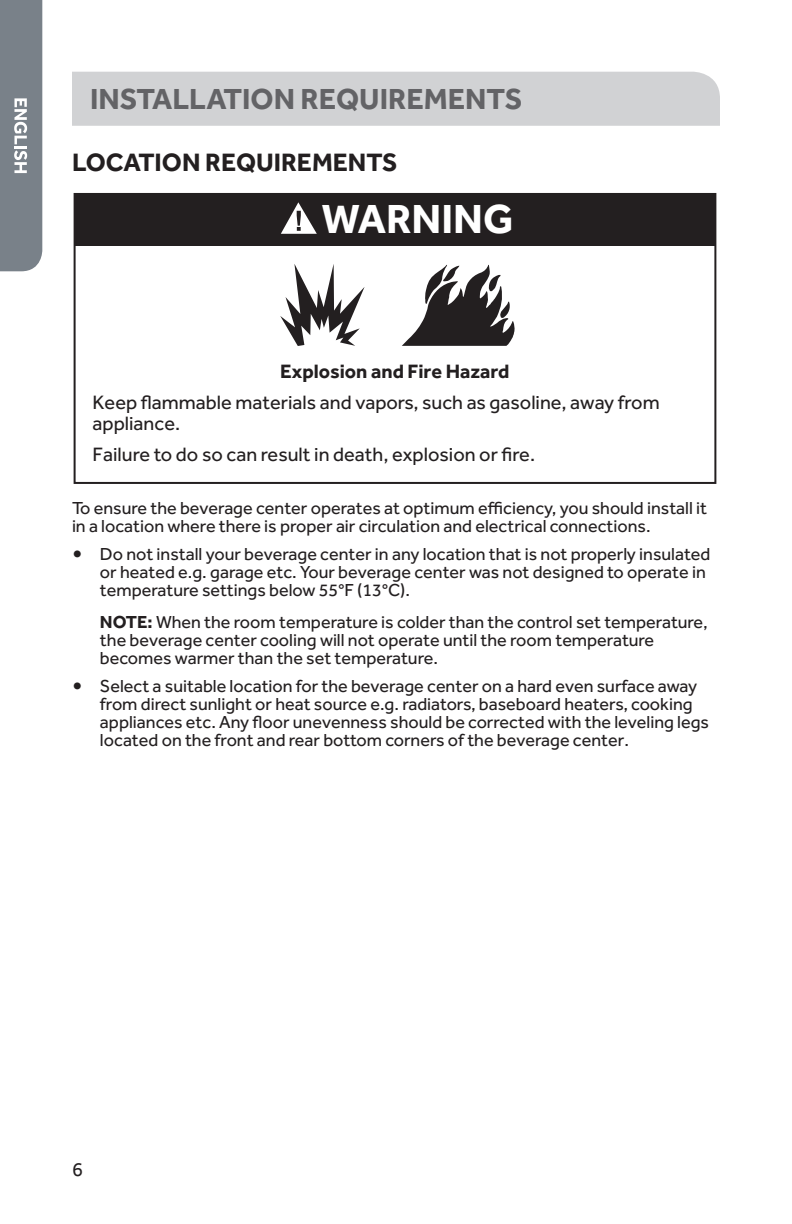
<style>
.page{position:relative;width:792px;height:1224px;background:#fff}
.page>*{position:absolute;margin:0;border:0;box-sizing:border-box;transform-origin:0 0}
.t1{font:700 42px "Effra";color:#fff}
.t2{font:700 30px "Effra";color:#636366}
.t3{font:700 26px "Effra";color:#231f20}
.t4{font:20px/21px "Effra";color:#231f20}
.t5{font:700 20px "Effra";color:#231f20}
.t6{font:18px/18px "Effra";color:#231f20}
.s1{font-weight:700;font-size:24px}
.s2{font-weight:700}
</style>
<div class="page">
<div style="left:0;top:0;width:42px;height:271px;background:#798189"></div>
<div style="left:72px;top:72px;width:648px;height:54px;background:#d1d2d4"></div>
<div style="left:74px;top:193px;width:642px;height:291px;border:2px solid #231f20"></div>
<div style="left:75px;top:194px;width:640px;height:52px;background:#231f20"></div>
<svg style="left:281px;top:202px;width:36px;height:32px"></svg>
<svg style="left:280px;top:264px;width:85px;height:82px"></svg>
<svg style="left:402px;top:265px;width:113px;height:81px"></svg>
<h2 class="t2" style="left:90px;top:81px;width:434px">INSTALLATION REQUIREMENTS</h2>
<h3 class="t3" style="left:72px;top:146px;width:327px">LOCATION REQUIREMENTS</h3>
<h1 class="t1" style="left:322px;top:194px;width:193px">WARNING</h1>
<p class="t5" style="left:280px;top:359px;width:231px">Explosion and Fire Hazard</p>
<p class="t4" style="left:93px;top:391px;width:569px">Keep flammable materials and vapors, such as gasoline, away from appliance.</p>
<p class="t4" style="left:93px;top:443px;width:444px">Failure to do so can result in death, explosion or fire.</p>
<p class="t6" style="left:72px;top:498px;width:637px">To ensure the beverage center operates at optimum efficiency, you should install it in a location where there is proper air circulation and electrical connections.</p>
<p class="t6" style="left:100px;top:544px;width:612px;text-indent:-28px"><span class="s1">•</span> Do not install your beverage center in any location that is not properly insulated or heated e.g. garage etc. Your beverage center was not designed to operate in temperature settings below 55°F (13°C).</p>
<p class="t6" style="left:100px;top:612px;width:609px"><span class="s2">NOTE:</span> When the room temperature is colder than the control set temperature, the beverage center cooling will not operate until the room temperature becomes warmer than the set temperature.</p>
<p class="t6" style="left:100px;top:676px;width:611px;text-indent:-28px"><span class="s1">•</span> Select a suitable location for the beverage center on a hard even surface away from direct sunlight or heat source e.g. radiators, baseboard heaters, cooking appliances etc. Any floor unevenness should be corrected with the leveling legs located on the front and rear bottom corners of the beverage center.</p>
<p class="t4" style="left:72px;top:1158px;width:12px">6</p>
</div>
